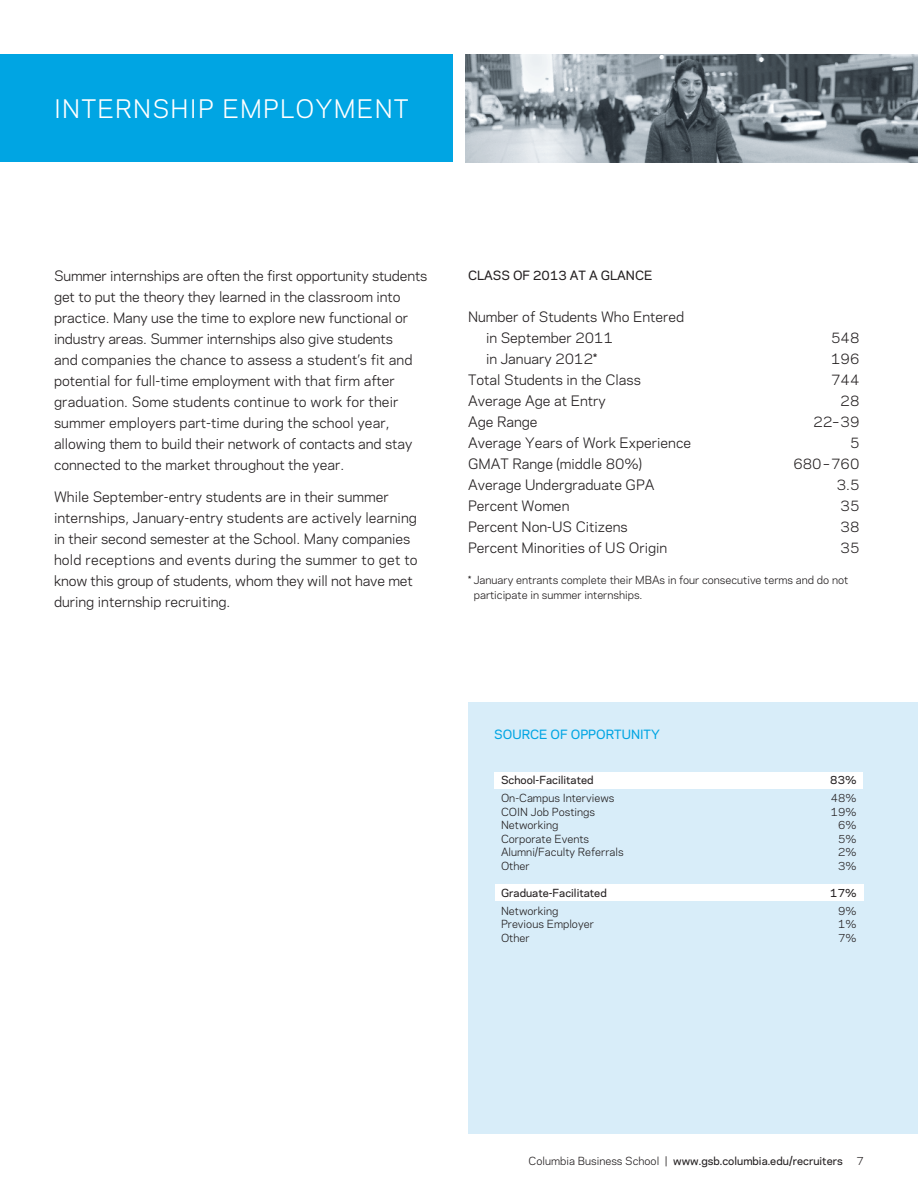
<style>
.page{position:relative;width:918px;height:1188px;background:#fff}
.page>*{position:absolute;margin:0;border:0;box-sizing:border-box;transform-origin:0 0}
.t1{font:24px "Galaxie Polaris";letter-spacing:.05em;color:#fff}
.t2{font:13.5px/21px "Galaxie Polaris";color:#231f20}
.t3{font:500 12px "Galaxie Polaris";color:#231f20}
.t4{font:500 12px "Galaxie Polaris";color:#00a5e3}
.t5{font:10.5px/15px "Galaxie Polaris";color:#231f20}
.t6{font:500 10.5px "Galaxie Polaris";color:#231f20}
.s1{font-weight:400}
</style>
<div class="page">
<div style="left:0;top:54px;width:452px;height:108px;background:#00a5e3"></div>
<div style="left:468px;top:702px;width:450px;height:432px;background:#d8edf9"></div>
<div style="left:494px;top:772px;width:369px;height:17px;background:#fff"></div>
<div style="left:495px;top:885px;width:369px;height:16px;background:#fff"></div>
<img style="left:466px;top:54px;width:452px;height:108px">
<h1 class="t1" style="left:54px;top:90px;width:80px">internsh</h1>
<h1 class="t1" style="left:190px;top:90px;width:220px">ip employm ent</h1>
<p class="t2" style="left:54px;top:264px;width:375px">Summer internships are often the first opportunity students get to put the theory they learned in the classroom into practice. Many use the time to explore new functional or industry areas. Summer internships also give students<br>and companies the chance to assess a student’s fit and potential for full-time employment with that firm after graduation. Some students continue to work for their summer employers part-time during the school year, allowing them to build their network of contacts and stay connected to the market throughout the year.</p>
<p class="t2" style="left:54px;top:485px;width:365px">While September-entry students are in their summer internships, January-entry students are actively learning in their second semester at the School. Many companies hold receptions and events during the summer to get to know this group of students, whom they will not have met during internship recruiting.</p>
<p class="t3" style="left:468px;top:266px;width:168px">Class of 2013 at a Glance</p>
<p class="t2" style="left:486px;top:305px;width:200px;text-indent:-18px">Number of Students Who Entered in September 2011</p>
<p class="t2" style="left:831px;top:326px;width:30px">548</p>
<p class="t2" style="left:486px;top:347px;width:113px">in January 2012*</p>
<p class="t2" style="left:831px;top:347px;width:30px">196</p>
<p class="t2" style="left:468px;top:368px;width:174px">Total Students in the Class</p>
<p class="t2" style="left:831px;top:368px;width:30px">744</p>
<p class="t2" style="left:468px;top:389px;width:139px">Average Age at Entry</p>
<p class="t2" style="left:841px;top:389px;width:20px">28</p>
<p class="t2" style="left:468px;top:410px;width:71px">Age Range</p>
<p class="t2" style="left:814px;top:410px;width:47px">22–39</p>
<p class="t2" style="left:468px;top:431px;width:225px">Average Years of Work Experience</p>
<p class="t2" style="left:850px;top:431px;width:11px">5</p>
<p class="t2" style="left:468px;top:452px;width:176px">GMAT Range (middle 80%)</p>
<p class="t2" style="left:793px;top:452px;width:68px">680–760</p>
<p class="t2" style="left:468px;top:473px;width:183px">Average Undergraduate GPA</p>
<p class="t2" style="left:837px;top:473px;width:24px">3.5</p>
<p class="t2" style="left:468px;top:494px;width:103px">Percent Women</p>
<p class="t2" style="left:841px;top:494px;width:20px">35</p>
<p class="t2" style="left:468px;top:515px;width:161px">Percent Non-US Citizens</p>
<p class="t2" style="left:841px;top:515px;width:20px">38</p>
<p class="t2" style="left:468px;top:536px;width:201px">Percent Minorities of US Origin</p>
<p class="t2" style="left:841px;top:536px;width:20px">35</p>
<p class="t5" style="left:474px;top:572px;width:376px;text-indent:-6px">* January entrants complete their MBAs in four consecutive terms and do not participate in summer internships.</p>
<p class="t4" style="left:494px;top:725px;width:28px">Source</p>
<p class="t4" style="left:551px;top:725px;width:111px">of Opportun ity</p>
<p class="t6" style="left:501px;top:772px;width:94px">School-Facilitated</p>
<p class="t6" style="left:830px;top:772px;width:28px">83%</p>
<p class="t5" style="left:501px;top:790px;width:115px">On-Campus I nterviews</p>
<p class="t5" style="left:831px;top:790px;width:27px">48%</p>
<p class="t5" style="left:501px;top:804px;width:95px">COI N Job Postings</p>
<p class="t5" style="left:831px;top:804px;width:27px">19%</p>
<p class="t5" style="left:501px;top:817px;width:59px">Networking</p>
<p class="t5" style="left:838px;top:817px;width:20px">6%</p>
<p class="t5" style="left:501px;top:831px;width:90px">Corporate Events</p>
<p class="t5" style="left:838px;top:831px;width:20px">5%</p>
<p class="t5" style="left:501px;top:844px;width:124px">Alumni/Faculty Referrals</p>
<p class="t5" style="left:838px;top:844px;width:20px">2%</p>
<p class="t5" style="left:501px;top:858px;width:30px">Other</p>
<p class="t5" style="left:838px;top:858px;width:20px">3%</p>
<p class="t6" style="left:501px;top:885px;width:107px">Graduate-Facilitated</p>
<p class="t6" style="left:830px;top:885px;width:28px">17%</p>
<p class="t5" style="left:501px;top:903px;width:59px">Networking</p>
<p class="t5" style="left:838px;top:903px;width:20px">9%</p>
<p class="t5" style="left:501px;top:916px;width:94px">Previous Employer</p>
<p class="t5" style="left:838px;top:916px;width:20px">1%</p>
<p class="t5" style="left:501px;top:930px;width:30px">Other</p>
<p class="t5" style="left:838px;top:930px;width:20px">7%</p>
<p class="t6" style="left:529px;top:1153px;width:316px"><span class="s1">Columbia Business School |</span> www.gsb.columbia.edu/recruiters</p>
<p class="t5" style="left:857px;top:1153px;width:9px">7</p>
</div>
